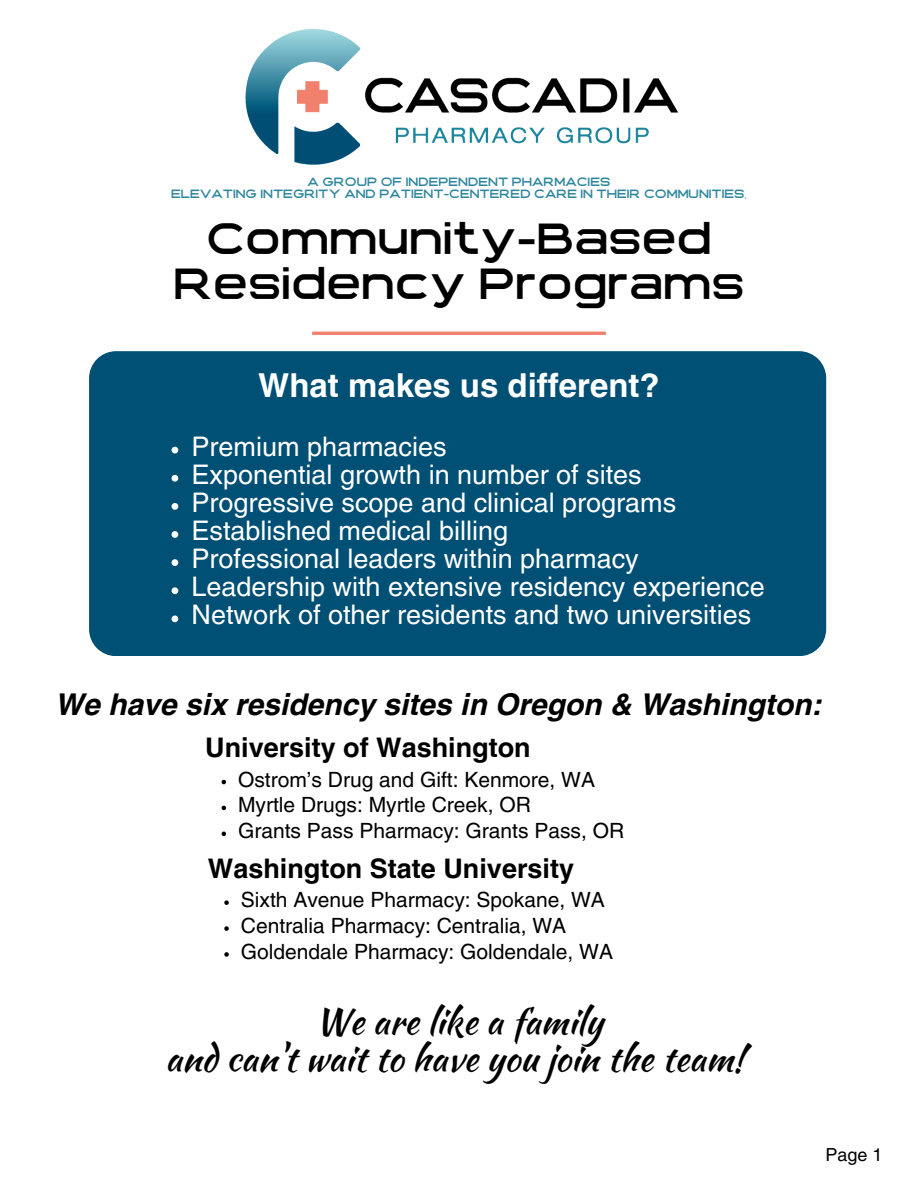
<style>
.page{position:relative;width:918px;height:1188px;background:#fff}
.page>*{position:absolute;margin:0;border:0;box-sizing:border-box;transform-origin:0 0}
.t1{font:43.5px/45px "Vastine";color:#000;text-align:center}
.t2{font:36px/37px "Kaushan Script";color:#000;text-align:center}
.t3{font:700 33px "Helvetica LT Pro";color:#fff}
.t4{font:italic 700 30px "Helvetica LT Pro";color:#000}
.t5{font:27px/28.2px "Helvetica LT Pro";color:#fff}
.t6{font:700 27px "Helvetica LT Pro";color:#000}
.t7{font:21px/25.8px "Helvetica LT Pro";color:#000}
.t8{font:18px "Helvetica LT Pro";color:#000}
.t9{font:12px/12px "Vastine";color:#2f879e;text-align:center}
</style>
<div class="page">
<img style="left:245px;top:29px;width:433px;height:136px">
<hr style="left:312px;top:332px;width:294px;height:3px;background:#f1816c">
<div style="left:89px;top:351px;width:737px;height:305px;background:#004f74"></div>
<svg style="left:172px;top:447px;width:6px;height:6px"></svg>
<svg style="left:172px;top:475px;width:6px;height:7px"></svg>
<svg style="left:172px;top:503px;width:6px;height:7px"></svg>
<svg style="left:172px;top:531px;width:6px;height:7px"></svg>
<svg style="left:172px;top:559px;width:6px;height:7px"></svg>
<svg style="left:172px;top:587px;width:6px;height:7px"></svg>
<svg style="left:172px;top:615px;width:6px;height:7px"></svg>
<svg style="left:222px;top:780px;width:4px;height:4px"></svg>
<svg style="left:222px;top:806px;width:4px;height:4px"></svg>
<svg style="left:222px;top:832px;width:4px;height:4px"></svg>
<svg style="left:224px;top:900px;width:5px;height:5px"></svg>
<svg style="left:224px;top:926px;width:5px;height:5px"></svg>
<svg style="left:224px;top:952px;width:5px;height:5px"></svg>
<p class="t9" style="left:171px;top:176px;width:577px">A GROUP OF INDEPENDENT PHARMACIES<br>ELEVATING INTEGRITY AND PATIENT-CENTERED CARE IN THEIR COMMUNITIES.</p>
<h1 class="t1" style="left:173px;top:215px;width:573px">Community-Based<br>Residency Programs</h1>
<p class="t3" style="left:258px;top:365px;width:403px">What makes us different?</p>
<p class="t5" style="left:192px;top:432px;width:575px">Premium pharmacies<br>Exponential growth in number of sites Progressive scope and clinical programs Established medical billing<br>Professional leaders within pharmacy Leadership with extensive residency experience Network of other residents and two universities</p>
<p class="t4" style="left:55px;top:686px;width:768px">We have six residency sites in Oregon &amp; Washington:</p>
<p class="t6" style="left:205px;top:731px;width:327px">University of Washington</p>
<p class="t7" style="left:238px;top:766px;width:388px">Ostrom’s Drug and Gift: Kenmore, WA<br>Myrtle Drugs: Myrtle Creek, OR<br>Grants Pass Pharmacy: Grants Pass, OR</p>
<p class="t6" style="left:208px;top:852px;width:368px">Washington State University</p>
<p class="t7" style="left:241px;top:887px;width:374px">Sixth Avenue Pharmacy: Spokane, WA<br>Centralia Pharmacy: Centralia, WA<br>Goldendale Pharmacy: Goldendale, WA</p>
<h2 class="t2" style="left:165px;top:1003px;width:580px">We are like a family<br>and can't wait to have you join the team!</h2>
<p class="t8" style="left:825px;top:1145px;width:59px">Page 1</p>
</div>
